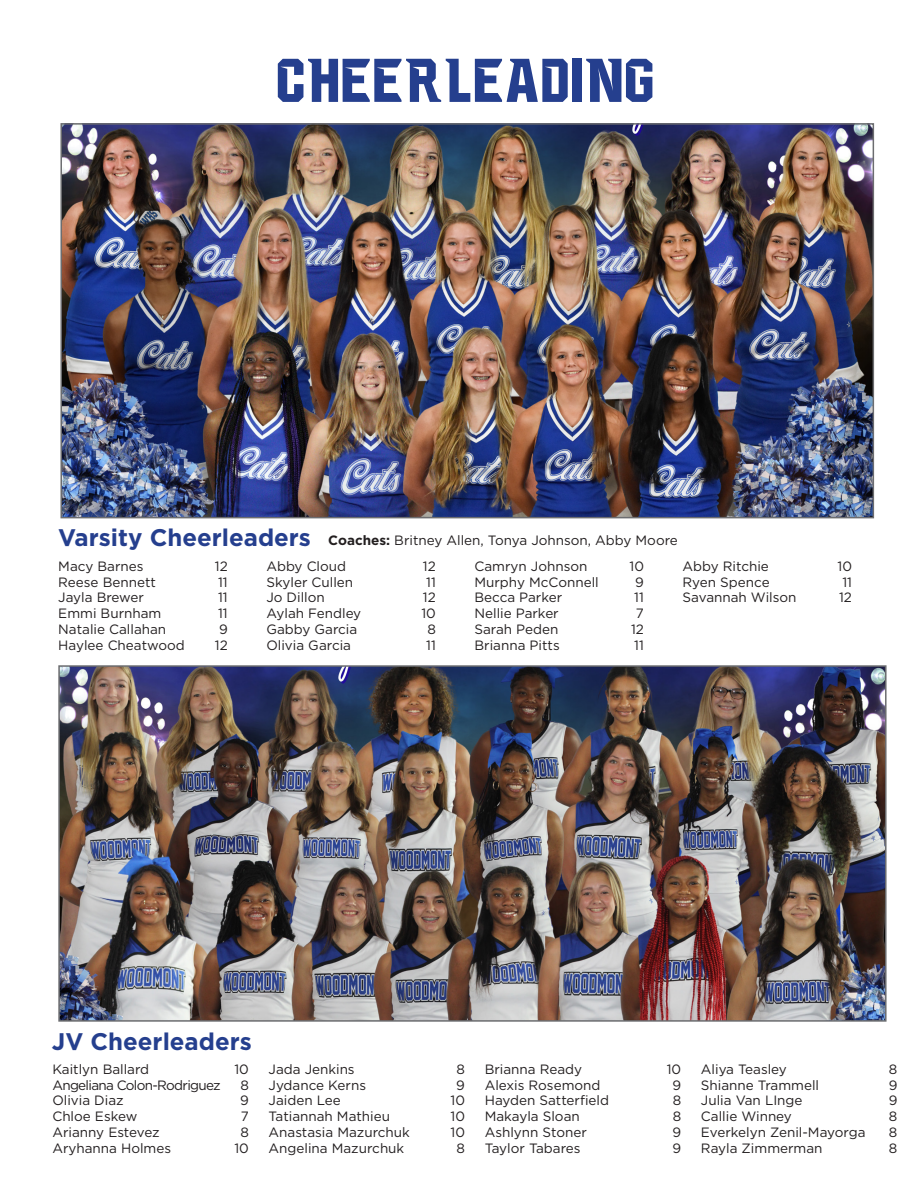
<style>
.page{position:relative;width:918px;height:1188px;background:#fff}
.page>*{position:absolute;margin:0;border:0;box-sizing:border-box;transform-origin:0 0}
.New_Headline{font:61.5px "NCAA Michigan St Spartans";color:#253f8e}
.New_Body{font:700 24px "Gotham";color:#253f8e}
.New_Body-2{font:13.5px "Gotham";color:#231f20}
.New_Body-3{font:13.5px "Gotham";letter-spacing:-.05em;color:#231f20}
.s1{font-weight:700}
</style>
<div class="page">
<img style="left:63px;top:126px;width:808px;height:389px">
<div style="left:60px;top:123px;width:814px;height:395px;border:2px solid #6c6d70"></div>
<img style="left:61px;top:668px;width:823px;height:351px">
<div style="left:58px;top:665px;width:829px;height:357px;border:2px solid #6c6d70"></div>
<p class="New_Headline" style="left:278px;top:58px;width:381px">CHEERLEADING</p>
<p class="New_Body" style="left:58px;top:522px;width:254px">Varsity Cheerleaders</p>
<p class="New_Body-2" style="left:58px;top:559px;width:87px">Macy Barnes</p>
<p class="New_Body-2" style="left:215px;top:559px;width:14px">12</p>
<p class="New_Body-2" style="left:58px;top:574px;width:99px">Reese Bennett</p>
<p class="New_Body-2" style="left:218px;top:574px;width:11px">11</p>
<p class="New_Body-2" style="left:58px;top:590px;width:87px">Jayla Brewer</p>
<p class="New_Body-2" style="left:218px;top:590px;width:11px">11</p>
<p class="New_Body-2" style="left:58px;top:606px;width:105px">Emmi Burnham</p>
<p class="New_Body-2" style="left:218px;top:606px;width:11px">11</p>
<p class="New_Body-2" style="left:58px;top:622px;width:109px">Natalie Callahan</p>
<p class="New_Body-2" style="left:219px;top:622px;width:10px">9</p>
<p class="New_Body-2" style="left:58px;top:637px;width:128px">Haylee Cheatwood</p>
<p class="New_Body-2" style="left:215px;top:637px;width:14px">12</p>
<p class="New_Body-2" style="left:328px;top:533px;width:351px"><span class="s1">Coaches:</span> Britney Allen, Tonya Johnson, Abby Moore</p>
<p class="New_Body-2" style="left:266px;top:559px;width:81px">Abby Cloud</p>
<p class="New_Body-2" style="left:423px;top:559px;width:14px">12</p>
<p class="New_Body-2" style="left:266px;top:574px;width:88px">Skyler Cullen</p>
<p class="New_Body-2" style="left:426px;top:574px;width:11px">11</p>
<p class="New_Body-2" style="left:266px;top:590px;width:60px">Jo Dillon</p>
<p class="New_Body-2" style="left:423px;top:590px;width:14px">12</p>
<p class="New_Body-2" style="left:266px;top:606px;width:96px">Aylah Fendley</p>
<p class="New_Body-2" style="left:421px;top:606px;width:16px">10</p>
<p class="New_Body-2" style="left:266px;top:622px;width:92px">Gabby Garcia</p>
<p class="New_Body-2" style="left:427px;top:622px;width:10px">8</p>
<p class="New_Body-2" style="left:266px;top:637px;width:86px">Olivia Garcia</p>
<p class="New_Body-2" style="left:426px;top:637px;width:11px">11</p>
<p class="New_Body-2" style="left:474px;top:559px;width:115px">Camryn Johnson</p>
<p class="New_Body-2" style="left:630px;top:559px;width:16px">10</p>
<p class="New_Body-2" style="left:474px;top:574px;width:126px">Murphy McConnell</p>
<p class="New_Body-2" style="left:635px;top:574px;width:10px">9</p>
<p class="New_Body-2" style="left:474px;top:590px;width:89px">Becca Parker</p>
<p class="New_Body-2" style="left:634px;top:590px;width:11px">11</p>
<p class="New_Body-2" style="left:474px;top:606px;width:86px">Nellie Parker</p>
<p class="New_Body-2" style="left:636px;top:606px;width:10px">7</p>
<p class="New_Body-2" style="left:474px;top:622px;width:85px">Sarah Peden</p>
<p class="New_Body-2" style="left:631px;top:622px;width:14px">12</p>
<p class="New_Body-2" style="left:474px;top:637px;width:87px">Brianna Pitts</p>
<p class="New_Body-2" style="left:634px;top:637px;width:11px">11</p>
<p class="New_Body-2" style="left:683px;top:559px;width:88px">Abby Ritchie</p>
<p class="New_Body-2" style="left:838px;top:559px;width:16px">10</p>
<p class="New_Body-2" style="left:683px;top:574px;width:89px">Ryen Spence</p>
<p class="New_Body-2" style="left:842px;top:574px;width:11px">11</p>
<p class="New_Body-2" style="left:683px;top:590px;width:116px">Savannah Wilson</p>
<p class="New_Body-2" style="left:839px;top:590px;width:14px">12</p>
<p class="New_Body" style="left:52px;top:1025px;width:202px">JV Cheerleaders</p>
<p class="New_Body-2" style="left:52px;top:1062px;width:98px">Kaitlyn Ballard</p>
<p class="New_Body-2" style="left:234px;top:1062px;width:16px">10</p>
<p class="New_Body-3" style="left:52px;top:1077px;width:170px">Angeliana Colon-Rodriguez</p>
<p class="New_Body-2" style="left:240px;top:1077px;width:10px">8</p>
<p class="New_Body-2" style="left:52px;top:1093px;width:73px">Olivia Diaz</p>
<p class="New_Body-2" style="left:240px;top:1093px;width:10px">9</p>
<p class="New_Body-2" style="left:52px;top:1109px;width:86px">Chloe Eskew</p>
<p class="New_Body-2" style="left:241px;top:1109px;width:10px">7</p>
<p class="New_Body-2" style="left:52px;top:1125px;width:109px">Arianny Estevez</p>
<p class="New_Body-2" style="left:240px;top:1125px;width:10px">8</p>
<p class="New_Body-2" style="left:52px;top:1140px;width:120px">Aryhanna Holmes</p>
<p class="New_Body-2" style="left:234px;top:1140px;width:16px">10</p>
<p class="New_Body-2" style="left:269px;top:1062px;width:88px">Jada Jenkins</p>
<p class="New_Body-2" style="left:457px;top:1062px;width:10px">8</p>
<p class="New_Body-2" style="left:269px;top:1077px;width:99px">Jydance Kerns</p>
<p class="New_Body-2" style="left:456px;top:1077px;width:10px">9</p>
<p class="New_Body-2" style="left:269px;top:1093px;width:74px">Jaiden Lee</p>
<p class="New_Body-2" style="left:451px;top:1093px;width:16px">10</p>
<p class="New_Body-2" style="left:269px;top:1109px;width:123px">Tatiannah Mathieu</p>
<p class="New_Body-2" style="left:451px;top:1109px;width:16px">10</p>
<p class="New_Body-2" style="left:269px;top:1125px;width:143px">Anastasia Mazurchuk</p>
<p class="New_Body-2" style="left:451px;top:1125px;width:16px">10</p>
<p class="New_Body-2" style="left:269px;top:1140px;width:137px">Angelina Mazurchuk</p>
<p class="New_Body-2" style="left:457px;top:1140px;width:10px">8</p>
<p class="New_Body-2" style="left:485px;top:1062px;width:99px">Brianna Ready</p>
<p class="New_Body-2" style="left:667px;top:1062px;width:16px">10</p>
<p class="New_Body-2" style="left:485px;top:1077px;width:117px">Alexis Rosemond</p>
<p class="New_Body-2" style="left:673px;top:1077px;width:10px">9</p>
<p class="New_Body-2" style="left:485px;top:1093px;width:126px">Hayden Satterfield</p>
<p class="New_Body-2" style="left:673px;top:1093px;width:10px">8</p>
<p class="New_Body-2" style="left:485px;top:1109px;width:97px">Makayla Sloan</p>
<p class="New_Body-2" style="left:673px;top:1109px;width:10px">8</p>
<p class="New_Body-2" style="left:485px;top:1125px;width:104px">Ashlynn Stoner</p>
<p class="New_Body-2" style="left:673px;top:1125px;width:10px">9</p>
<p class="New_Body-2" style="left:485px;top:1140px;width:97px">Taylor Tabares</p>
<p class="New_Body-2" style="left:673px;top:1140px;width:10px">9</p>
<p class="New_Body-2" style="left:701px;top:1062px;width:88px">Aliya Teasley</p>
<p class="New_Body-2" style="left:889px;top:1062px;width:10px">8</p>
<p class="New_Body-2" style="left:701px;top:1077px;width:120px">Shianne Trammell</p>
<p class="New_Body-2" style="left:889px;top:1077px;width:10px">9</p>
<p class="New_Body-2" style="left:701px;top:1093px;width:103px">Julia Van LInge</p>
<p class="New_Body-2" style="left:889px;top:1093px;width:10px">9</p>
<p class="New_Body-2" style="left:701px;top:1109px;width:93px">Callie Winney</p>
<p class="New_Body-2" style="left:889px;top:1109px;width:10px">8</p>
<p class="New_Body-2" style="left:701px;top:1125px;width:166px">Everkelyn Zenil-Mayorga</p>
<p class="New_Body-2" style="left:889px;top:1125px;width:10px">8</p>
<p class="New_Body-2" style="left:701px;top:1140px;width:123px">Rayla Zimmerman</p>
<p class="New_Body-2" style="left:889px;top:1140px;width:10px">8</p>
</div>
